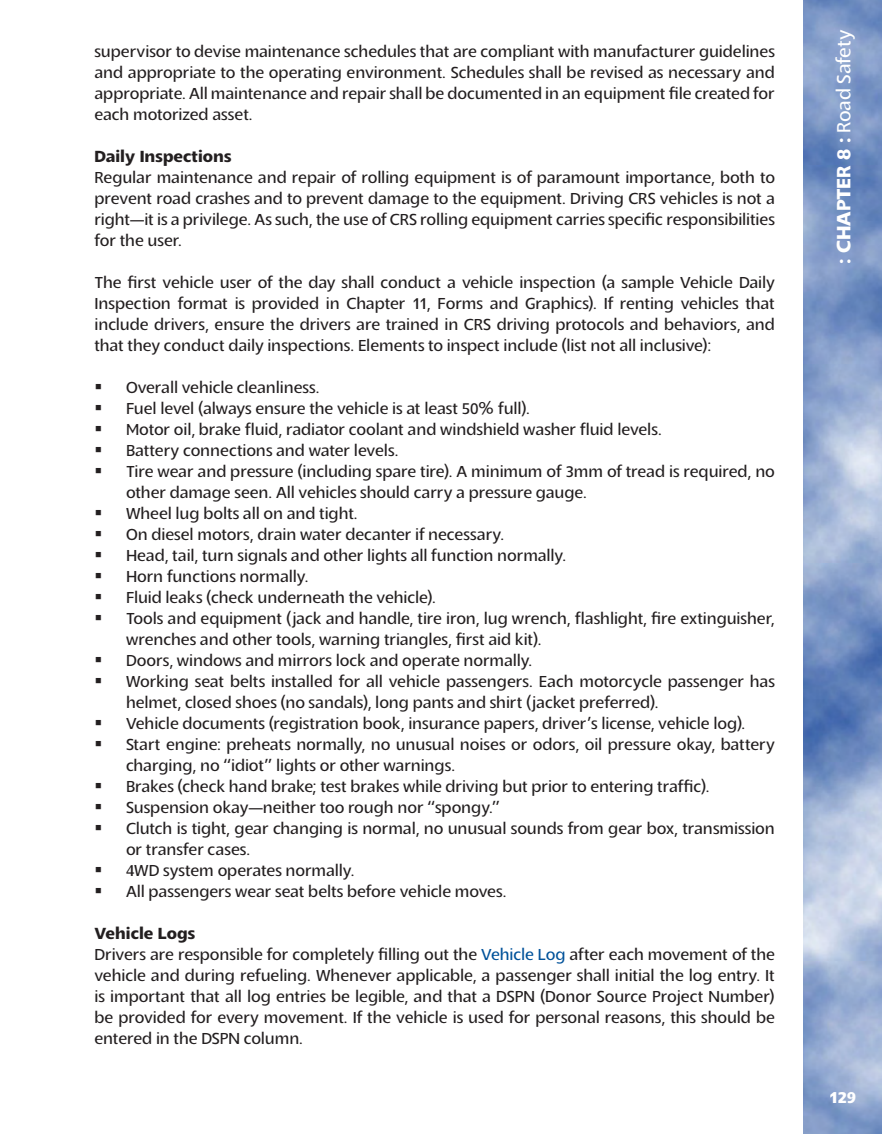
<style>
.page{position:relative;width:882px;height:1134px;background:#fff}
.page>*{position:absolute;margin:0;border:0;box-sizing:border-box;transform-origin:0 0}
.TOC_CAP_Chapter_Num{font:700 21px "Slippy";color:#fff}
.Chapter_Bullet_Body{font:17.5px/21px "Slippy";color:#231f20}
.t1{font:700 17.5px "Slippy";letter-spacing:.005em;color:#231f20}
.t2{font:700 17.5px "Slippy";color:#fff}
.s1{color:#01529a}
.s2{font-weight:400}
</style>
<div class="page">
<img style="left:803px;top:0;width:79px;height:1134px">
<p class="Chapter_Bullet_Body" style="left:94px;top:42px;width:682px;text-align:justify">supervisor to devise maintenance schedules that are compliant with manufacturer guidelines and appropriate to the operating environment. Schedules shall be revised as necessary and appropriate. All maintenance and repair shall be documented in an equipment file created for each motorized asset.</p>
<p class="t1" style="left:94px;top:148px;width:138px">Daily Inspections</p>
<p class="Chapter_Bullet_Body" style="left:94px;top:168px;width:682px;text-align:justify">Regular maintenance and repair of rolling equipment is of paramount importance, both to prevent road crashes and to prevent damage to the equipment. Driving CRS vehicles is not a right—it is a privilege. As such, the use of CRS rolling equipment carries specific responsibilities for the user.</p>
<p class="Chapter_Bullet_Body" style="left:94px;top:273px;width:682px;text-align:justify">The first vehicle user of the day shall conduct a vehicle inspection (a sample Vehicle Daily Inspection format is provided in Chapter 11, Forms and Graphics). If renting vehicles that include drivers, ensure the drivers are trained in CRS driving protocols and behaviors, and that they conduct daily inspections. Elements to inspect include (list not all inclusive):</p>
<p class="Chapter_Bullet_Body" style="left:94px;top:378px;width:227px">▪ Overall vehicle cleanliness.</p>
<p class="Chapter_Bullet_Body" style="left:94px;top:399px;width:437px">▪ Fuel level (always ensure the vehicle is at least 50% full).</p>
<p class="Chapter_Bullet_Body" style="left:94px;top:420px;width:569px">▪ Motor oil, brake fluid, radiator coolant and windshield washer fluid levels.</p>
<p class="Chapter_Bullet_Body" style="left:94px;top:441px;width:305px">▪ Battery connections and water levels.</p>
<p class="Chapter_Bullet_Body" style="left:126px;top:462px;width:650px;text-indent:-32px">▪ Tire wear and pressure (including spare tire). A minimum of 3mm of tread is required, no other damage seen. All vehicles should carry a pressure gauge.</p>
<p class="Chapter_Bullet_Body" style="left:94px;top:504px;width:265px">▪ Wheel lug bolts all on and tight.</p>
<p class="Chapter_Bullet_Body" style="left:94px;top:525px;width:411px">▪ On diesel motors, drain water decanter if necessary.</p>
<p class="Chapter_Bullet_Body" style="left:94px;top:546px;width:473px">▪ Head, tail, turn signals and other lights all function normally.</p>
<p class="Chapter_Bullet_Body" style="left:94px;top:567px;width:216px">▪ Horn functions normally.</p>
<p class="Chapter_Bullet_Body" style="left:94px;top:588px;width:343px">▪ Fluid leaks (check underneath the vehicle).</p>
<p class="Chapter_Bullet_Body" style="left:126px;top:609px;width:650px;text-indent:-32px">▪ Tools and equipment (jack and handle, tire iron, lug wrench, flashlight, fire extinguisher, wrenches and other tools, warning triangles, first aid kit).</p>
<p class="Chapter_Bullet_Body" style="left:94px;top:651px;width:439px">▪ Doors, windows and mirrors lock and operate normally.</p>
<p class="Chapter_Bullet_Body" style="left:126px;top:672px;width:650px;text-indent:-32px">▪ Working seat belts installed for all vehicle passengers. Each motorcycle passenger has helmet, closed shoes (no sandals), long pants and shirt (jacket preferred).</p>
<p class="Chapter_Bullet_Body" style="left:94px;top:714px;width:652px">▪ Vehicle documents (registration book, insurance papers, driver’s license, vehicle log).</p>
<p class="Chapter_Bullet_Body" style="left:126px;top:735px;width:650px;text-indent:-32px">▪ Start engine: preheats normally, no unusual noises or odors, oil pressure okay, battery charging, no “idiot” lights or other warnings.</p>
<p class="Chapter_Bullet_Body" style="left:94px;top:777px;width:617px">▪ Brakes (check hand brake; test brakes while driving but prior to entering traffic).</p>
<p class="Chapter_Bullet_Body" style="left:94px;top:798px;width:407px">▪ Suspension okay—neither too rough nor “spongy.”</p>
<p class="Chapter_Bullet_Body" style="left:126px;top:819px;width:650px;text-indent:-32px">▪ Clutch is tight, gear changing is normal, no unusual sounds from gear box, transmission or transfer cases.</p>
<p class="Chapter_Bullet_Body" style="left:94px;top:861px;width:262px">▪ 4WD system operates normally.</p>
<p class="Chapter_Bullet_Body" style="left:94px;top:882px;width:414px">▪ All passengers wear seat belts before vehicle moves.</p>
<p class="t1" style="left:94px;top:925px;width:102px">Vehicle Logs</p>
<p class="Chapter_Bullet_Body" style="left:94px;top:945px;width:682px;text-align:justify">Drivers are responsible for completely filling out the <span class="s1">Vehicle Log</span> after each movement of the vehicle and during refueling. Whenever applicable, a passenger shall initial the log entry. It is important that all log entries be legible, and that a DSPN (Donor Source Project Number) be provided for every movement. If the vehicle is used for personal reasons, this should be entered in the DSPN column.</p>
<p class="TOC_CAP_Chapter_Num" style="left:833px;top:264px;width:235px;rotate:-90deg">: CHAPTER 8 : <span class="s2">Road Safety</span></p>
<p class="t2" style="left:829px;top:1088px;width:29px">129</p>
</div>
